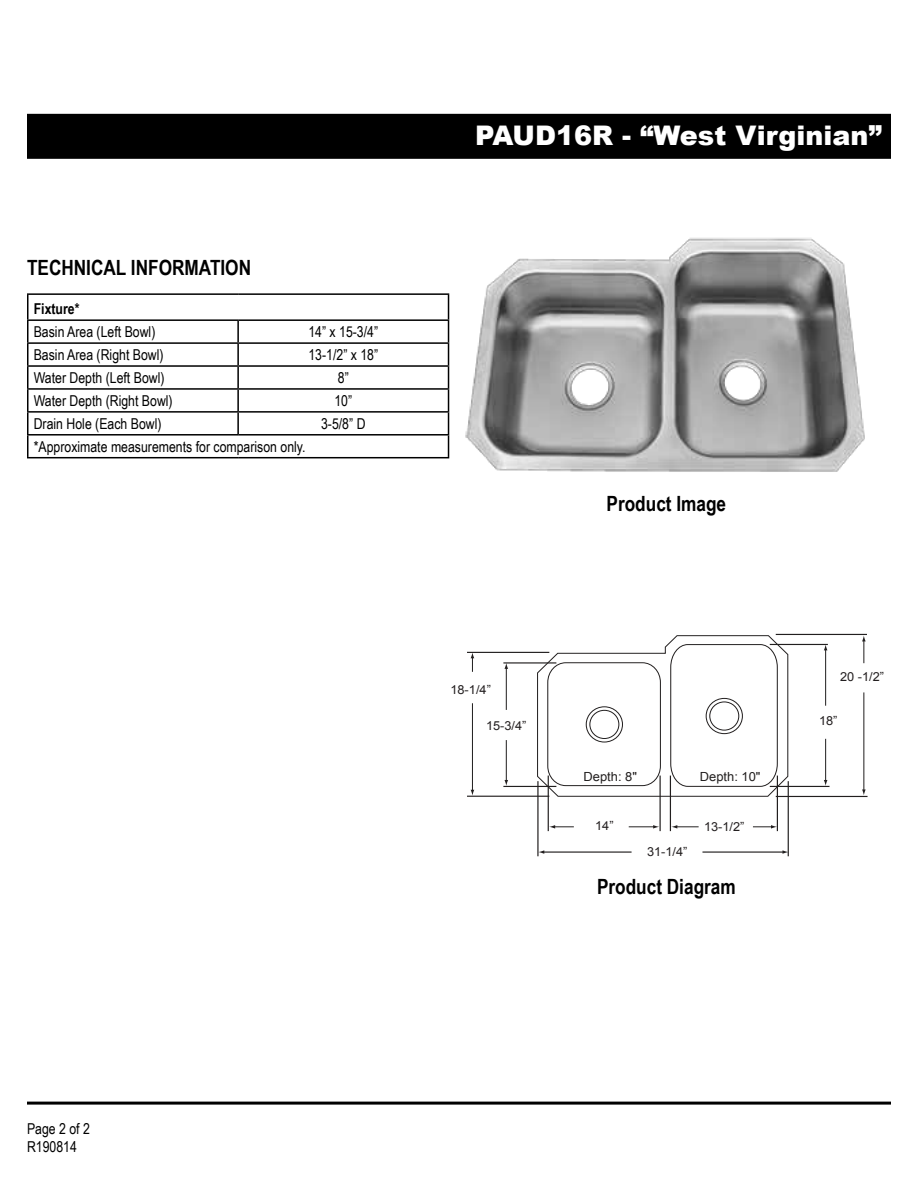
<style>
.page{position:relative;width:918px;height:1188px;background:#fff}
.page>*{position:absolute;margin:0;border:0;box-sizing:border-box;transform-origin:0 0}
.t1{font:900 27px "Arial";color:#fff}
.t2{font:700 21px "Arial Narrow";color:#000}
.t3{font:15px/18px "Arial Narrow";color:#000}
.t4{font:700 15px "Arial Narrow";color:#000}
.t5{font:12.6px "Arial";color:#221f1f}
.t6{font:12.45px "Arial";color:#231f20}
</style>
<div class="page">
<div style="left:27px;top:114px;width:864px;height:45px;background:#000"></div>
<hr style="left:27px;top:1102px;width:864px;height:3px;background:#000">
<img style="left:465px;top:238px;width:400px;height:234px">
<hr style="left:27px;top:293px;width:211px;height:2px;background:#000">
<hr style="left:238px;top:293px;width:211px;height:2px;background:#000">
<hr style="left:27px;top:319px;width:211px;height:2px;background:#000">
<hr style="left:238px;top:319px;width:211px;height:2px;background:#000">
<hr style="left:237px;top:321px;width:2px;height:21px;background:#000">
<hr style="left:27px;top:342px;width:211px;height:2px;background:#000">
<hr style="left:238px;top:342px;width:211px;height:2px;background:#000">
<hr style="left:237px;top:344px;width:2px;height:21px;background:#000">
<hr style="left:27px;top:365px;width:211px;height:2px;background:#000">
<hr style="left:238px;top:365px;width:211px;height:2px;background:#000">
<hr style="left:237px;top:367px;width:2px;height:21px;background:#000">
<hr style="left:27px;top:388px;width:211px;height:2px;background:#000">
<hr style="left:238px;top:388px;width:211px;height:2px;background:#000">
<hr style="left:237px;top:390px;width:2px;height:21px;background:#000">
<hr style="left:27px;top:411px;width:211px;height:2px;background:#000">
<hr style="left:238px;top:411px;width:211px;height:2px;background:#000">
<hr style="left:237px;top:413px;width:2px;height:21px;background:#000">
<hr style="left:27px;top:434px;width:211px;height:2px;background:#000">
<svg style="left:27px;top:295px;width:1px;height:162px"></svg>
<hr style="left:238px;top:434px;width:211px;height:2px;background:#000">
<svg style="left:448px;top:295px;width:1px;height:162px"></svg>
<hr style="left:27px;top:457px;width:211px;height:1px;background:#000">
<hr style="left:238px;top:457px;width:211px;height:1px;background:#000">
<hr style="left:788px;top:781px;width:1px;height:75px;background:#221f1f">
<hr style="left:537px;top:781px;width:2px;height:75px;background:#221f1f">
<hr style="left:670px;top:776px;width:1px;height:55px;background:#221f1f">
<hr style="left:777px;top:776px;width:1px;height:55px;background:#221f1f">
<hr style="left:660px;top:776px;width:1px;height:55px;background:#221f1f">
<hr style="left:548px;top:776px;width:1px;height:55px;background:#221f1f">
<svg style="left:671px;top:825px;width:28px;height:4px"></svg>
<svg style="left:629px;top:825px;width:30px;height:4px"></svg>
<svg style="left:753px;top:825px;width:24px;height:4px"></svg>
<svg style="left:538px;top:850px;width:6px;height:4px"></svg>
<svg style="left:783px;top:850px;width:6px;height:4px"></svg>
<svg style="left:549px;top:825px;width:25px;height:4px"></svg>
<svg style="left:537px;top:635px;width:252px;height:162px"></svg>
<div style="left:547px;top:662px;width:114px;height:124px;border:1px solid #221f1f;border-radius:19px"></div>
<div style="left:706px;top:698px;width:37px;height:36px;border:1px solid #221f1f;border-radius:50%"></div>
<div style="left:709px;top:702px;width:30px;height:29px;border:1px solid #221f1f;border-radius:50%"></div>
<div style="left:586px;top:706px;width:37px;height:36px;border:1px solid #221f1f;border-radius:50%"></div>
<div style="left:589px;top:710px;width:30px;height:29px;border:1px solid #221f1f;border-radius:50%"></div>
<hr style="left:770px;top:644px;width:58px;height:1px;background:#221f1f">
<hr style="left:770px;top:786px;width:60px;height:1px;background:#221f1f">
<hr style="left:776px;top:634px;width:91px;height:1px;background:#221f1f">
<hr style="left:776px;top:796px;width:92px;height:1px;background:#221f1f">
<hr style="left:825px;top:739px;width:1px;height:42px;background:#221f1f">
<svg style="left:824px;top:780px;width:3px;height:6px"></svg>
<hr style="left:825px;top:649px;width:1px;height:57px;background:#221f1f">
<svg style="left:824px;top:645px;width:3px;height:5px"></svg>
<hr style="left:467px;top:652px;width:82px;height:1px;background:#221f1f">
<hr style="left:467px;top:796px;width:82px;height:1px;background:#221f1f">
<hr style="left:472px;top:703px;width:1px;height:88px;background:#221f1f">
<svg style="left:471px;top:790px;width:3px;height:6px"></svg>
<svg style="left:471px;top:653px;width:3px;height:19px"></svg>
<hr style="left:503px;top:662px;width:53px;height:2px;background:#221f1f">
<hr style="left:503px;top:786px;width:53px;height:1px;background:#221f1f">
<hr style="left:506px;top:740px;width:1px;height:41px;background:#221f1f">
<svg style="left:504px;top:780px;width:4px;height:6px"></svg>
<hr style="left:506px;top:668px;width:1px;height:42px;background:#221f1f">
<svg style="left:504px;top:663px;width:4px;height:6px"></svg>
<svg style="left:862px;top:636px;width:4px;height:27px"></svg>
<hr style="left:863px;top:692px;width:1px;height:99px;background:#221f1f">
<svg style="left:862px;top:789px;width:4px;height:6px"></svg>
<hr style="left:702px;top:851px;width:81px;height:2px;background:#221f1f">
<hr style="left:543px;top:851px;width:89px;height:2px;background:#221f1f">
<h2 class="t2" style="left:27px;top:252px;width:226px">TECHNICAL INFORMATION</h2>
<p class="t4" style="left:34px;top:298px;width:47px">Fixture*</p>
<p class="t3" style="left:34px;top:322px;width:123px">Basin Area (Left Bowl)</p>
<p class="t3" style="left:308px;top:322px;width:71px">14” x 15-3/4”</p>
<p class="t3" style="left:34px;top:345px;width:131px">Basin Area (Right Bowl)</p>
<p class="t3" style="left:308px;top:345px;width:71px">13-1/2” x 18”</p>
<p class="t3" style="left:34px;top:368px;width:132px">Water Depth (Left Bowl)</p>
<p class="t3" style="left:338px;top:368px;width:12px">8”</p>
<p class="t3" style="left:34px;top:391px;width:140px">Water Depth (Right Bowl)</p>
<p class="t3" style="left:334px;top:391px;width:19px">10”</p>
<p class="t3" style="left:34px;top:414px;width:129px">Drain Hole (Each Bowl)</p>
<p class="t3" style="left:321px;top:414px;width:46px">3-5/8” D</p>
<p class="t3" style="left:34px;top:437px;width:273px">*Approximate measurements for comparison only.</p>
<h1 class="t1" style="left:475px;top:116px;width:408px">PAUD16R - “West Virginian”</h1>
<h2 class="t2" style="left:607px;top:488px;width:121px">Product Image</h2>
<p class="t6" style="left:450px;top:682px;width:42px">18-1/4”</p>
<p class="t6" style="left:486px;top:717px;width:42px">15-3/4”</p>
<p class="t5" style="left:584px;top:768px;width:55px">Depth: 8"</p>
<p class="t5" style="left:700px;top:768px;width:62px">Depth: 10"</p>
<p class="t6" style="left:595px;top:818px;width:20px">14”</p>
<p class="t6" style="left:704px;top:818px;width:42px">13-1/2”</p>
<p class="t6" style="left:647px;top:844px;width:42px">31-1/4”</p>
<h2 class="t2" style="left:597px;top:871px;width:140px">Product Diagram</h2>
<p class="t6" style="left:840px;top:668px;width:46px">20 -1/2”</p>
<p class="t6" style="left:819px;top:712px;width:20px">18”</p>
<p class="t3" style="left:27px;top:1119px;width:64px">Page 2 of 2<br>R190814</p>
</div>
